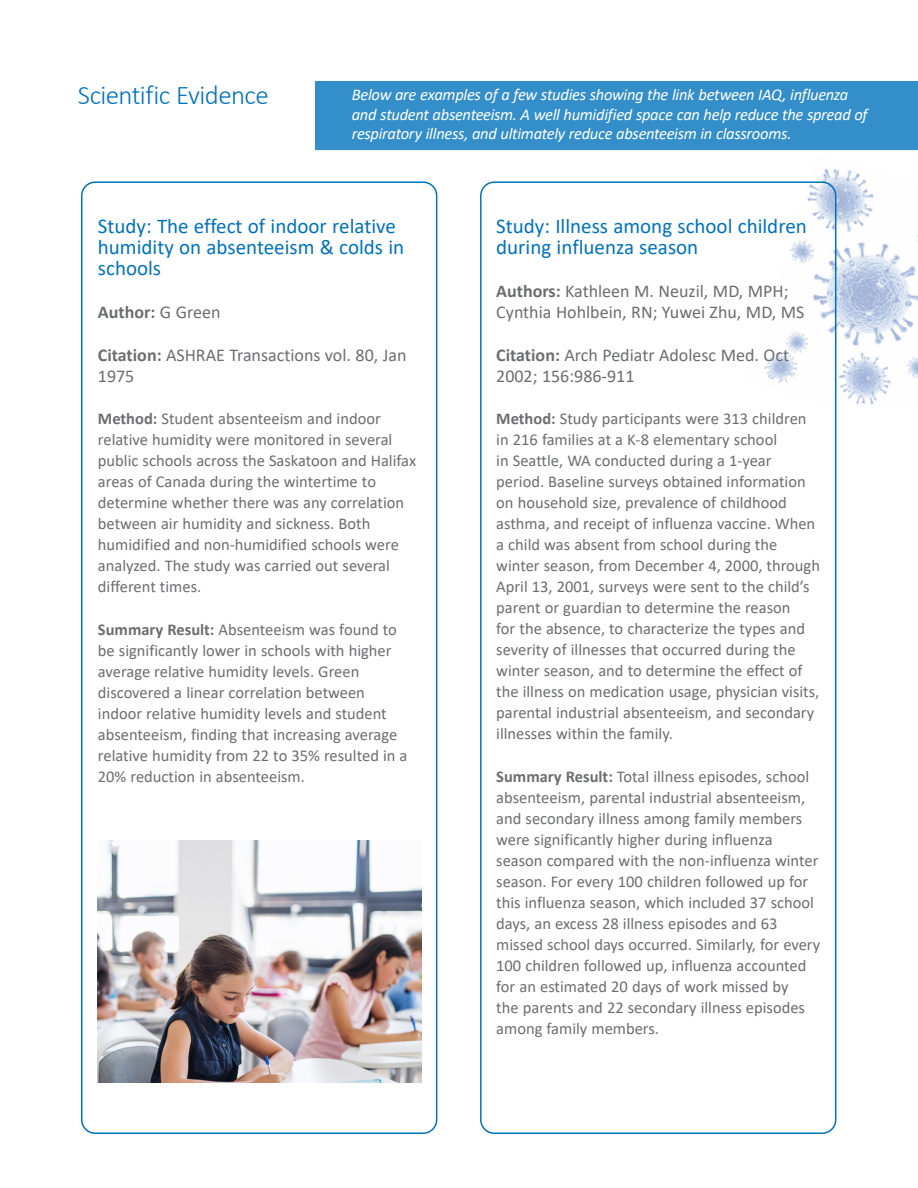
<style>
.page{position:relative;width:918px;height:1188px;background:#fff}
.page>*{position:absolute;margin:0;border:0;box-sizing:border-box;transform-origin:0 0}
.Hospital_Reference{font:300 27px "Calibri";letter-spacing:-.025em;color:#0072bc}
.TS_Paragraph_text{font:21px/21px "Calibri";color:#0072bc}
.TS_Paragraph_text-2{font:18px/21px "Calibri";color:#6c6d70}
.TS_Paragraph_text-3{font:700 18px "Calibri";color:#6c6d70}
.TS_Paragraph_text-4{font:16.5px/21px "Calibri";color:#6c6d70}
.Hospital_Reference-2{font:italic 16.5px/19.5px "Calibri";letter-spacing:-.02em;color:#fff}
.s1{font-weight:400}
.s2{font-weight:700}
</style>
<div class="page">
<img style="left:764px;top:169px;width:154px;height:235px">
<div style="left:315px;top:81px;width:603px;height:69px;background:#338ec9"></div>
<img style="left:98px;top:841px;width:324px;height:241px">
<div style="left:81px;top:181px;width:356px;height:953px;border:2px solid #0072bc;border-radius:14px"></div>
<div style="left:480px;top:181px;width:356px;height:953px;border:2px solid #0072bc;border-radius:14px"></div>
<p class="Hospital_Reference" style="left:78px;top:78px;width:192px">Scientific Evidence</p>
<p class="Hospital_Reference-2" style="left:352px;top:84px;width:517px">Below are examples of a few studies showing the link between IAQ, influenza and student absenteeism. A well humidified space can help reduce the spread of respiratory illness, and ultimately reduce absenteeism in classrooms.</p>
<p class="TS_Paragraph_text" style="left:98px;top:215px;width:308px">Study: The effect of indoor relative humidity on absenteeism &amp; colds in schools</p>
<p class="TS_Paragraph_text-3" style="left:98px;top:299px;width:124px">Author: <span class="s1">G Green</span></p>
<p class="TS_Paragraph_text-2" style="left:98px;top:344px;width:310px"><span class="s2">Citation:</span> ASHRAE Transactions vol. 80, Jan<br>1975</p>
<p class="TS_Paragraph_text-4" style="left:98px;top:408px;width:320px"><span class="s2">Method:</span> Student absenteeism and indoor relative humidity were monitored in several public schools across the Saskatoon and Halifax areas of Canada during the wintertime to determine whether there was any correlation between air humidity and sickness. Both humidified and non-humidified schools were analyzed. The study was carried out several different times.</p>
<p class="TS_Paragraph_text-4" style="left:98px;top:618px;width:311px"><span class="s2">Summary Result:</span> Absenteeism was found to be significantly lower in schools with higher average relative humidity levels. Green discovered a linear correlation between indoor relative humidity levels and student absenteeism, finding that increasing average relative humidity from 22 to 35% resulted in a 20% reduction in absenteeism.</p>
<p class="TS_Paragraph_text" style="left:496px;top:215px;width:312px">Study: Illness among school children during influenza season</p>
<p class="TS_Paragraph_text-2" style="left:496px;top:280px;width:310px"><span class="s2">Authors:</span> Kathleen M. Neuzil, MD, MPH;<br>Cynthia Hohlbein, RN; Yuwei Zhu, MD, MS</p>
<p class="TS_Paragraph_text-2" style="left:496px;top:344px;width:294px"><span class="s2">Citation:</span> Arch Pediatr Adolesc Med. Oct<br>2002; 156:986-911</p>
<p class="TS_Paragraph_text-4" style="left:496px;top:408px;width:325px"><span class="s2">Method:</span> Study participants were 313 children in 216 families at a K-8 elementary school<br>in Seattle, WA conducted during a 1-year period. Baseline surveys obtained information on household size, prevalence of childhood asthma, and receipt of influenza vaccine. When a child was absent from school during the winter season, from December 4, 2000, through April 13, 2001, surveys were sent to the child’s parent or guardian to determine the reason<br>for the absence, to characterize the types and severity of illnesses that occurred during the winter season, and to determine the effect of the illness on medication usage, physician visits, parental industrial absenteeism, and secondary illnesses within the family.</p>
<p class="TS_Paragraph_text-4" style="left:496px;top:765px;width:326px"><span class="s2">Summary Result:</span> Total illness episodes, school absenteeism, parental industrial absenteeism, and secondary illness among family members were significantly higher during influenza season compared with the non-influenza winter season. For every 100 children followed up for this influenza season, which included 37 school days, an excess 28 illness episodes and 63 missed school days occurred. Similarly, for every 100 children followed up, influenza accounted for an estimated 20 days of work missed by<br>the parents and 22 secondary illness episodes among family members.</p>
</div>
